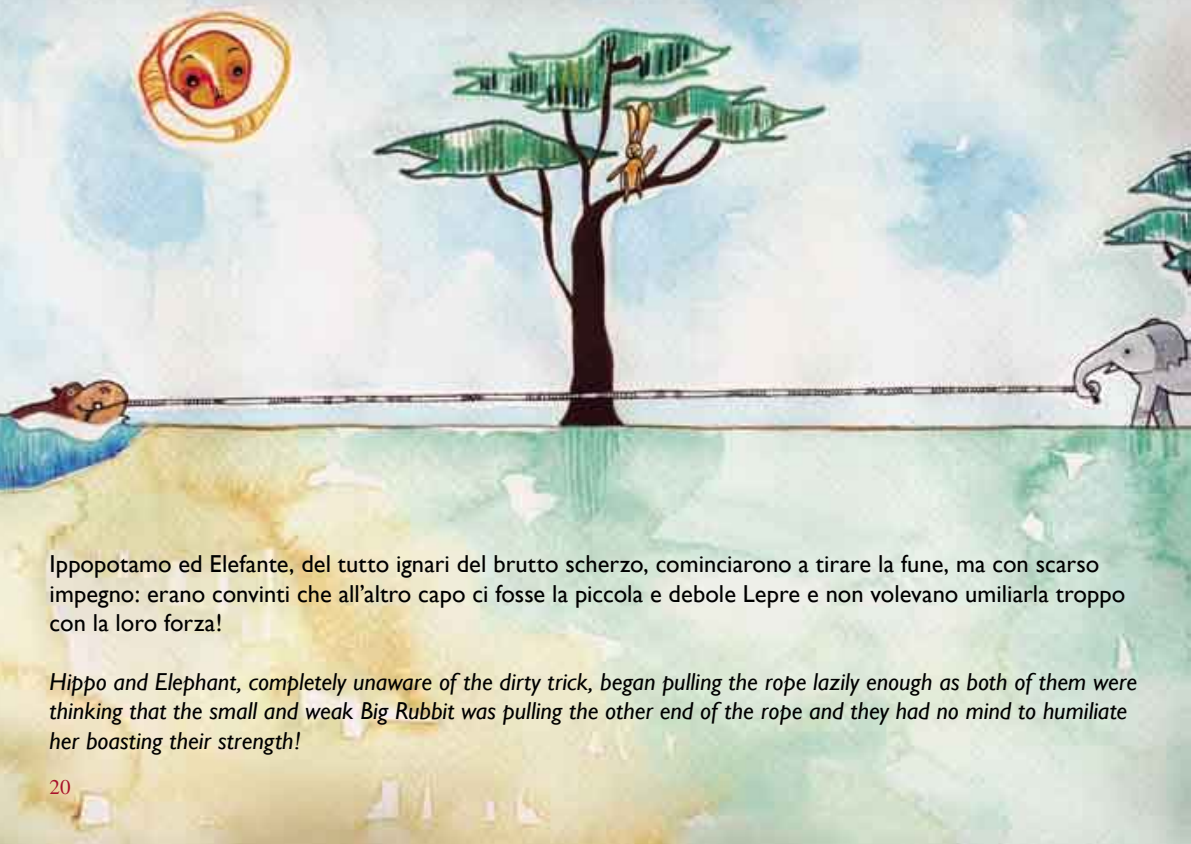
<style>
.page{position:relative;width:1191px;height:844px;background:#fff}
.page>*{position:absolute;margin:0;border:0;box-sizing:border-box;transform-origin:0 0}
.t1{font:italic 24.5px/29.4px "Gill Sans";color:#000}
.t2{font:24.5px/29.4px "Gill Sans";color:#000}
.t3{font:21px "Times";color:#a9122a}
</style>
<div class="page">
<img style="left:0;top:0;width:1191px;height:843px">
<p class="t2" style="left:50px;top:549px;width:1077px">Ippopotamo ed Elefante, del tutto ignari del brutto scherzo, cominciarono a tirare la fune, ma con scarso impegno: erano convinti che all’altro capo ci fosse la piccola e debole Lepre e non volevano umiliarla troppo con la loro forza!</p>
<p class="t1" style="left:50px;top:666px;width:1089px">Hippo and Elephant, completely unaware of the dirty trick, began pulling the rope lazily enough as both of them were thinking that the small and weak Big Rubbit was pulling the other end of the rope and they had no mind to humiliate her boasting their strength!</p>
<p class="t3" style="left:50px;top:775px;width:22px">20</p>
</div>
